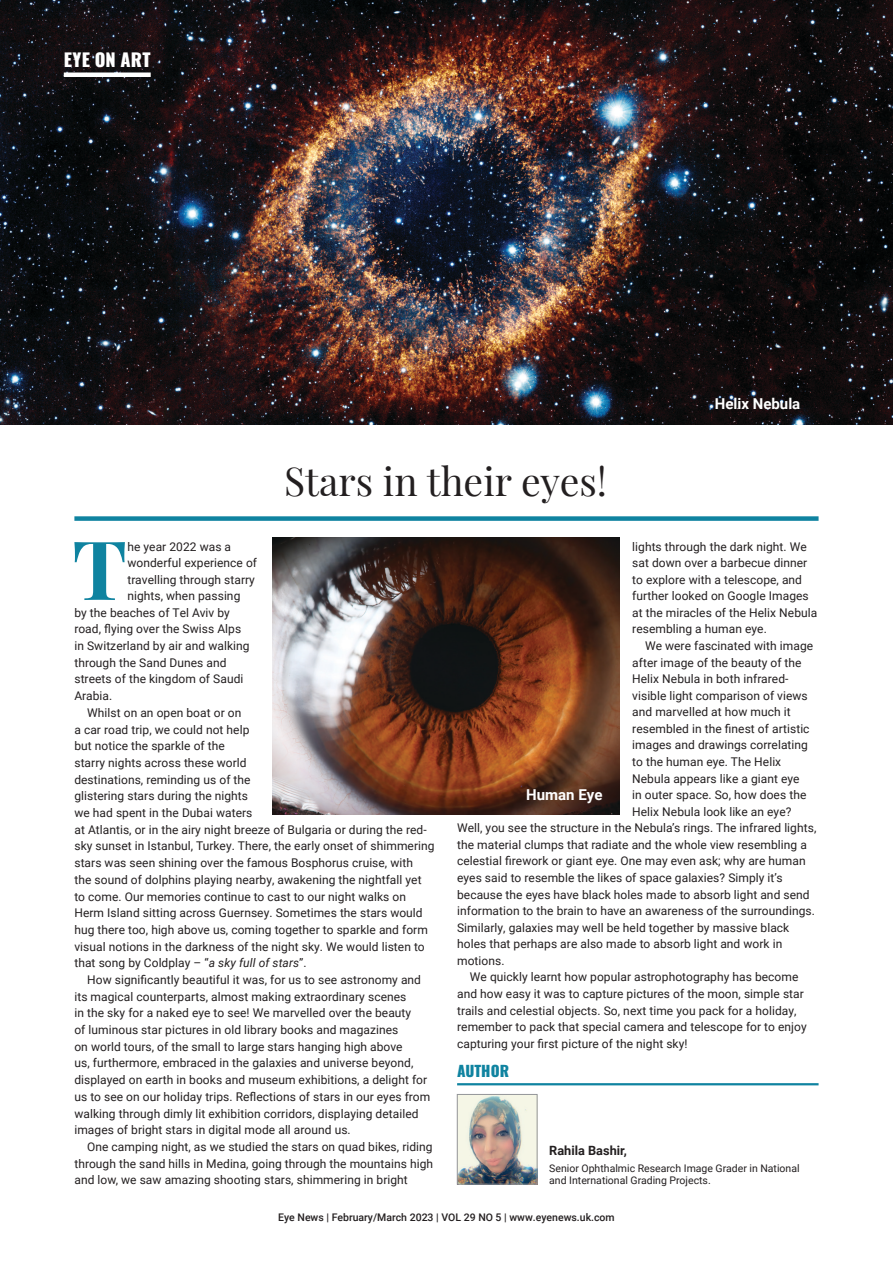
<style>
.page{position:relative;width:893px;height:1263px;background:#fff}
.page>*{position:absolute;margin:0;border:0;box-sizing:border-box;transform-origin:0 0}
.body_drop_cap{font:700 81.75px "Playfair Display";color:#0f83a0}
.Headline_title{font:39px "Playfair Display";color:#231f20}
.Paragraph_Style_1{font:800 18px "Oswald";letter-spacing:.015em;color:#fff}
.t1{font:700 15px "Roboto";color:#fff}
.Author_Section_Edito{font:800 15px "Oswald";color:#0f83a0}
.Author_name{font:700 12.75px "Roboto";color:#231f20}
.Body_Indent{font:12px/16.6px "Roboto";letter-spacing:.005em;color:#231f20}
.body_drop_cap-2{font:12px "Roboto";letter-spacing:.005em;color:#231f20}
.Author_biodata{font:10.5px/12.6px "Roboto";color:#231f20}
.t2{font:500 10.5px "Roboto";color:#231f20}
.s1{font-style:italic}
</style>
<div class="page">
<img style="left:0;top:0;width:893px;height:425px">
<div style="left:74px;top:516px;width:745px;height:5px;background:#0f83a0"></div>
<hr style="left:457px;top:1083px;width:362px;height:2px;background:#0f83a0">
<img style="left:459px;top:1096px;width:76px;height:86px">
<div style="left:457px;top:1094px;width:80px;height:90px;border:1px solid #939598"></div>
<div style="left:64px;top:72px;width:87px;height:5px;background:#fff"></div>
<img style="left:272px;top:538px;width:347px;height:276px">
<p class="Paragraph_Style_1" style="left:64px;top:50px;width:88px">EYE ON ART</p>
<p class="Headline_title" style="left:284px;top:451px;width:324px">Stars in their eyes!</p>
<p class="t1" style="left:715px;top:393px;width:87px">Helix Nebula</p>
<p class="body_drop_cap" style="left:72px;top:505px;width:56px">T</p>
<p class="body_drop_cap-2" style="left:127px;top:538px;width:105px">he year 2022 was a</p>
<p class="body_drop_cap-2" style="left:127px;top:554px;width:131px">wonderful experience of</p>
<p class="body_drop_cap-2" style="left:127px;top:571px;width:129px">travelling through starry</p>
<p class="body_drop_cap-2" style="left:127px;top:587px;width:114px">nights, when passing</p>
<p class="body_drop_cap-2" style="left:74px;top:604px;width:157px">by the beaches of Tel Aviv by</p>
<p class="body_drop_cap-2" style="left:74px;top:621px;width:168px">road, flying over the Swiss Alps</p>
<p class="body_drop_cap-2" style="left:74px;top:637px;width:177px">in Switzerland by air and walking</p>
<p class="body_drop_cap-2" style="left:74px;top:654px;width:154px">through the Sand Dunes and</p>
<p class="body_drop_cap-2" style="left:74px;top:671px;width:170px">streets of the kingdom of Saudi</p>
<p class="body_drop_cap-2" style="left:74px;top:687px;width:39px">Arabia.</p>
<p class="Body_Indent" style="left:74px;top:704px;width:362px;text-indent:13px">Whilst on an open boat or on<br>a car road trip, we could not help<br>but notice the sparkle of the<br>starry nights across these world<br>destinations, reminding us of the<br>glistering stars during the nights<br>we had spent in the Dubai waters<br>at Atlantis, or in the airy night breeze of Bulgaria or during the red&shy;sky sunset in Istanbul, Turkey. There, the early onset of shimmering stars was seen shining over the famous Bosphorus cruise, with<br>the sound of dolphins playing nearby, awakening the nightfall yet to come. Our memories continue to cast to our night walks on Herm Island sitting across Guernsey. Sometimes the stars would hug there too, high above us, coming together to sparkle and form visual notions in the darkness of the night sky. We would listen to that song by Coldplay – “<span class="s1">a sky full of stars</span>”.</p>
<p class="Body_Indent" style="left:74px;top:971px;width:357px;text-indent:13px">How significantly beautiful it was, for us to see astronomy and its magical counterparts, almost making extraordinary scenes<br>in the sky for a naked eye to see! We marvelled over the beauty<br>of luminous star pictures in old library books and magazines<br>on world tours, of the small to large stars hanging high above<br>us, furthermore, embraced in the galaxies and universe beyond, displayed on earth in books and museum exhibitions, a delight for us to see on our holiday trips. Reflections of stars in our eyes from walking through dimly lit exhibition corridors, displaying detailed images of bright stars in digital mode all around us.</p>
<p class="Body_Indent" style="left:74px;top:1138px;width:360px;text-align:justify;text-indent:13px">One camping night, as we studied the stars on quad bikes, riding through the sand hills in Medina, going through the mountains high and low, we saw amazing shooting stars, shimmering in bright</p>
<p class="Body_Indent" style="left:632px;top:537px;width:187px">lights through the dark night. We sat down over a barbecue dinner to explore with a telescope, and further looked on Google Images at the miracles of the Helix Nebula resembling a human eye.</p>
<p class="Body_Indent" style="left:645px;top:637px;width:170px">We were fascinated with image</p>
<p class="Body_Indent" style="left:632px;top:653px;width:171px">after image of the beauty of the</p>
<p class="Body_Indent" style="left:632px;top:670px;width:158px">Helix Nebula in both infrared-</p>
<p class="Body_Indent" style="left:632px;top:687px;width:177px">visible light comparison of views</p>
<p class="Body_Indent" style="left:632px;top:703px;width:160px">and marvelled at how much it</p>
<p class="Body_Indent" style="left:632px;top:720px;width:179px">resembled in the finest of artistic</p>
<p class="Body_Indent" style="left:632px;top:736px;width:177px">images and drawings correlating</p>
<p class="Body_Indent" style="left:632px;top:753px;width:151px">to the human eye. The Helix</p>
<p class="Body_Indent" style="left:632px;top:769px;width:169px">Nebula appears like a giant eye</p>
<p class="Body_Indent" style="left:632px;top:786px;width:176px">in outer space. So, how does the</p>
<p class="Body_Indent" style="left:632px;top:803px;width:161px">Helix Nebula look like an eye?</p>
<p class="Body_Indent" style="left:457px;top:819px;width:361px">Well, you see the structure in the Nebula’s rings. The infrared lights,</p>
<p class="Body_Indent" style="left:457px;top:836px;width:351px">the material clumps that radiate and the whole view resembling a</p>
<p class="Body_Indent" style="left:457px;top:852px;width:350px">celestial firework or giant eye. One may even ask; why are human</p>
<p class="Body_Indent" style="left:457px;top:869px;width:327px">eyes said to resemble the likes of space galaxies? Simply it’s</p>
<p class="Body_Indent" style="left:457px;top:885px;width:354px">because the eyes have black holes made to absorb light and send</p>
<p class="Body_Indent" style="left:457px;top:902px;width:359px">information to the brain to have an awareness of the surroundings.</p>
<p class="Body_Indent" style="left:457px;top:919px;width:334px">Similarly, galaxies may well be held together by massive black</p>
<p class="Body_Indent" style="left:457px;top:935px;width:327px">holes that perhaps are also made to absorb light and work in</p>
<p class="Body_Indent" style="left:457px;top:952px;width:49px">motions.</p>
<p class="Body_Indent" style="left:457px;top:968px;width:351px;text-indent:13px">We quickly learnt how popular astrophotography has become and how easy it was to capture pictures of the moon, simple star trails and celestial objects. So, next time you pack for a holiday, remember to pack that special camera and telescope for to enjoy capturing your first picture of the night sky!</p>
<p class="Author_Section_Edito" style="left:457px;top:1063px;width:53px">AUTHOR</p>
<p class="t1" style="left:526px;top:784px;width:78px">Human Eye</p>
<p class="Author_name" style="left:549px;top:1141px;width:79px">Rahila Bashir,</p>
<p class="Author_biodata" style="left:549px;top:1161px;width:252px">Senior Ophthalmic Research Image Grader in National and International Grading Projects.</p>
<p class="t2" style="left:278px;top:1210px;width:338px">Eye News | February/March 2023 | VOL 29 NO 5 | www.eyenews.uk.com</p>
</div>
